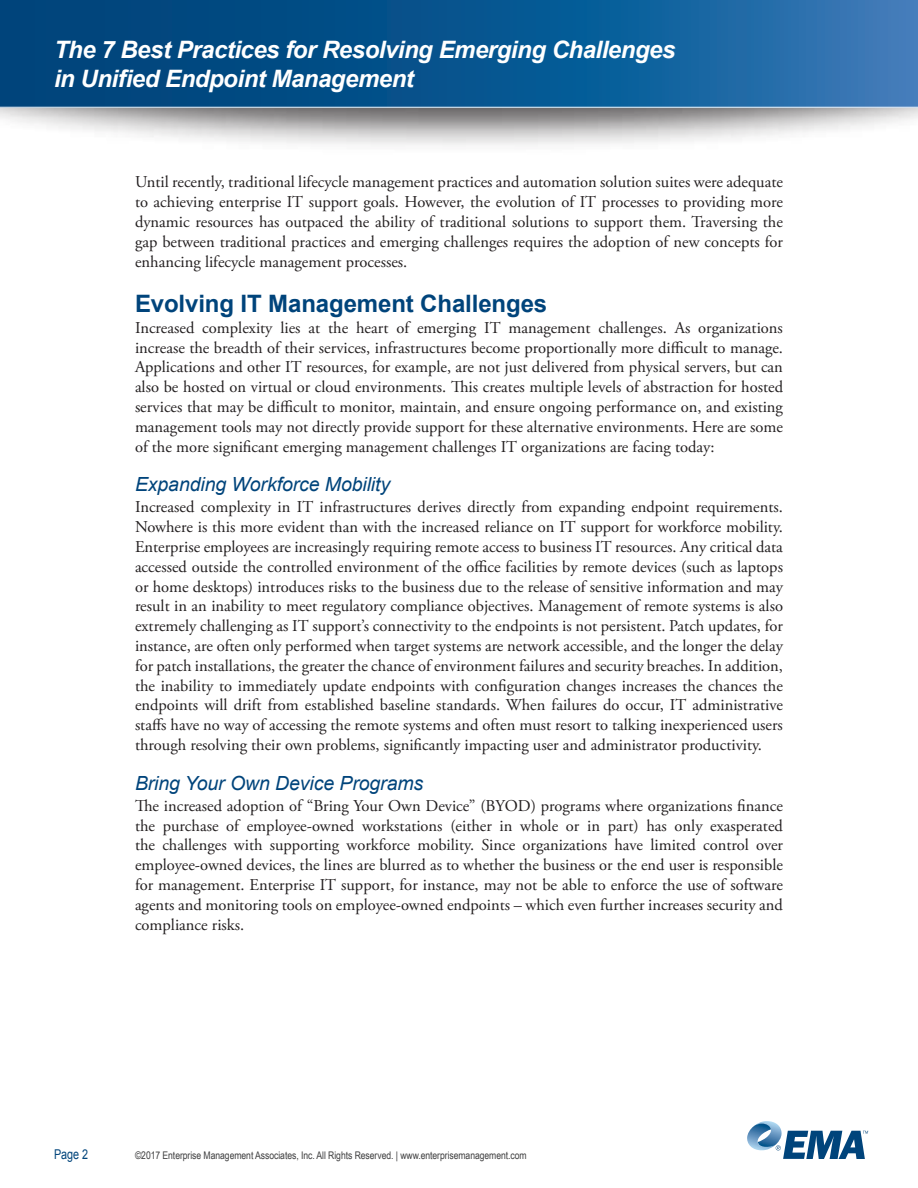
<style>
.page{position:relative;width:918px;height:1188px;background:#fff}
.page>*{position:absolute;margin:0;border:0;box-sizing:border-box;transform-origin:0 0}
.t1{font:italic 700 24px/28.8px "Arial";letter-spacing:-.02em;color:#fff}
.Heading_1{font:700 24px "Arial";letter-spacing:-.005em;color:#00447b}
.Heading_2{font:italic 19.5px "Arial";letter-spacing:-.005em;color:#00447b}
.t2{font:16.5px/19.8px "Adobe Garamond Pro";color:#231f20;text-align:justify}
.t3{font:13.5px "Arial";color:#00447b;scale:.8 1}
.t4{font:10.5px "Arial Narrow";letter-spacing:-.005em;color:#3e3e3f}
</style>
<div class="page">
<div style="left:0;top:0;width:918px;height:155px;background:#231f20;opacity:.75"></div>
<svg style="left:0;top:0;width:918px;height:108px;background:#105993"></svg>
<svg style="left:747px;top:1121px;width:121px;height:38px"></svg>
<h1 class="t1" style="left:54px;top:36px;width:623px">The 7 Best Practices for Resolving Emerging Challenges in Unified Endpoint Management</h1>
<p class="t2" style="left:135px;top:173px;width:650px">Until recently, traditional lifecycle management practices and automation solution suites were adequate to achieving enterprise IT support goals. However, the evolution of IT processes to providing more dynamic resources has outpaced the ability of traditional solutions to support them. Traversing the gap between traditional practices and emerging challenges requires the adoption of new concepts for enhancing lifecycle management processes.</p>
<p class="Heading_1" style="left:135px;top:287px;width:414px">Evolving IT Management Challenges</p>
<p class="t2" style="left:135px;top:318px;width:650px">Increased complexity lies at the heart of emerging IT management challenges. As organizations increase the breadth of their services, infrastructures become proportionally more difficult to manage.<br>Applications and other IT resources, for example, are not just delivered from physical servers, but can also be hosted on virtual or cloud environments. This creates multiple levels of abstraction for hosted services that may be difficult to monitor, maintain, and ensure ongoing performance on, and existing management tools may not directly provide support for these alternative environments. Here are some of the more significant emerging management challenges IT organizations are facing today:</p>
<p class="Heading_2" style="left:135px;top:472px;width:257px">Expanding Workforce Mobility</p>
<p class="t2" style="left:135px;top:498px;width:650px">Increased complexity in IT infrastructures derives directly from expanding endpoint requirements.<br>Nowhere is this more evident than with the increased reliance on IT support for workforce mobility.<br>Enterprise employees are increasingly requiring remote access to business IT resources. Any critical data accessed outside the controlled environment of the office facilities by remote devices (such as laptops or home desktops) introduces risks to the business due to the release of sensitive information and may result in an inability to meet regulatory compliance objectives. Management of remote systems is also extremely challenging as IT support’s connectivity to the endpoints is not persistent. Patch updates, for instance, are often only performed when target systems are network accessible, and the longer the delay for patch installations, the greater the chance of environment failures and security breaches. In addition, the inability to immediately update endpoints with configuration changes increases the chances the endpoints will drift from established baseline standards. When failures do occur, IT administrative staffs have no way of accessing the remote systems and often must resort to talking inexperienced users through resolving their own problems, significantly impacting user and administrator productivity.</p>
<p class="Heading_2" style="left:135px;top:770px;width:290px">Bring Your Own Device Programs</p>
<p class="t2" style="left:135px;top:796px;width:650px">The increased adoption of “Bring Your Own Device” (BYOD) programs where organizations finance the purchase of employee-owned workstations (either in whole or in part) has only exasperated the challenges with supporting workforce mobility. Since organizations have limited control over employee-owned devices, the lines are blurred as to whether the business or the end user is responsible for management. Enterprise IT support, for instance, may not be able to enforce the use of software agents and monitoring tools on employee-owned endpoints – which even further increases security and compliance risks.</p>
<p class="t3" style="left:54px;top:1145px;width:44px">Page 2</p>
<p class="t4" style="left:135px;top:1147px;width:393px">©2017 Enterprise Management Associates, Inc. All Rights Reserved. | www.enterprisemanagement.com</p>
</div>
